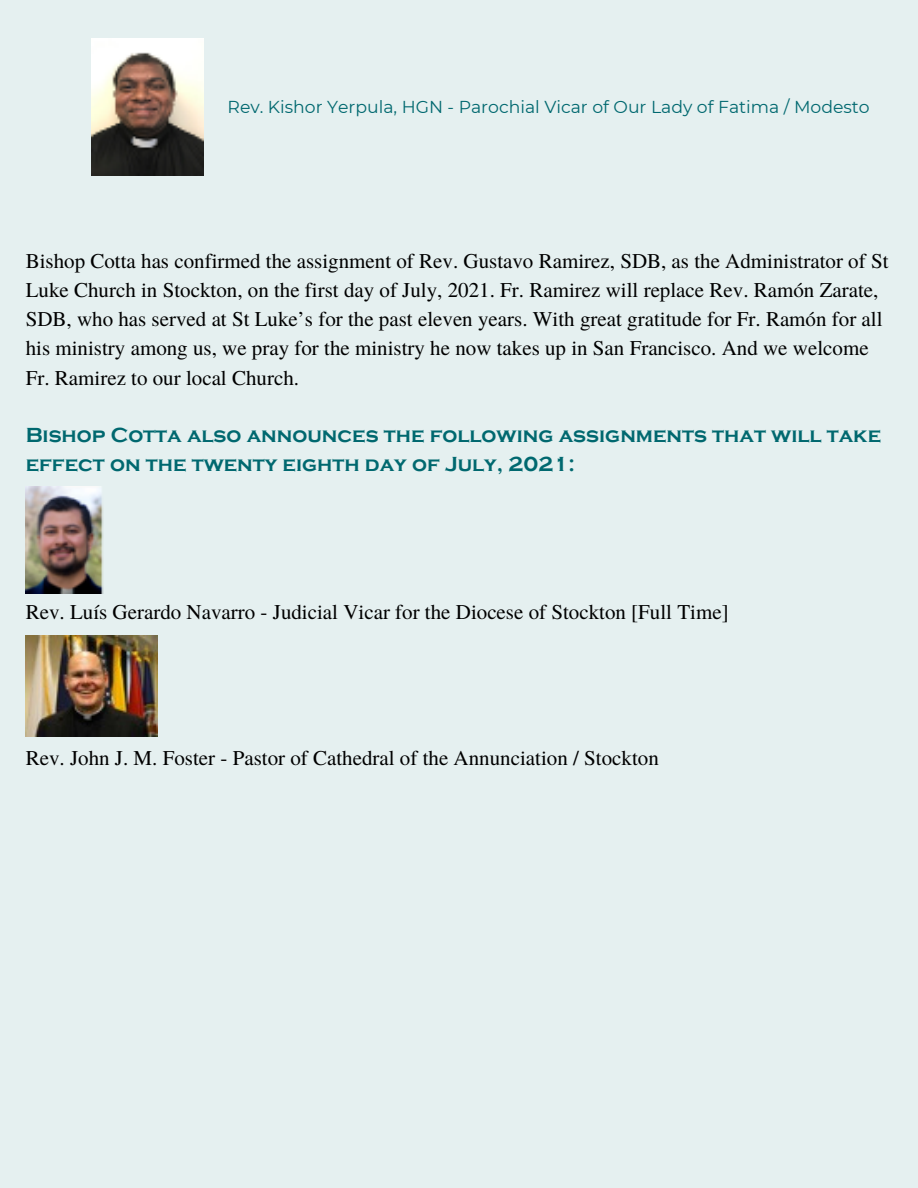
<style>
.page{position:relative;width:918px;height:1188px;background:#e5f0f0}
.page>*{position:absolute;margin:0;border:0;box-sizing:border-box;transform-origin:0 0}
.t1{font:21px/29.2px "Te X Gyre Termes";color:#000}
.t2{font:700 21px/29.2px "Copperplate Gothic";color:#00686f}
.t3{font:17.25px "Montserrat";color:#00686f}
</style>
<div class="page">
<img style="left:92px;top:38px;width:111px;height:138px">
<img style="left:26px;top:487px;width:78px;height:106px">
<img style="left:26px;top:636px;width:131px;height:101px">
<p class="t3" style="left:228px;top:96px;width:644px">Rev. Kishor Yerpula, HGN - Parochial Vicar of Our Lady of Fatima / Modesto</p>
<p class="t1" style="left:26px;top:245px;width:864px">Bishop Cotta has confirmed the assignment of Rev. Gustavo Ramirez, SDB, as the Administrator of St Luke Church in Stockton, on the first day of July, 2021. Fr. Ramirez will replace Rev. Ramón Zarate, SDB, who has served at St Luke’s for the past eleven years. With great gratitude for Fr. Ramón for all his ministry among us, we pray for the ministry he now takes up in San Francisco. And we welcome Fr. Ramirez to our local Church.</p>
<p class="t2" style="left:26px;top:420px;width:857px">Bishop Cotta also announces the following assignments that will take effect on the twenty eighth day of July, 2021:</p>
<p class="t1" style="left:26px;top:596px;width:704px">Rev. Luís Gerardo Navarro - Judicial Vicar for the Diocese of Stockton [Full Time]</p>
<p class="t1" style="left:26px;top:742px;width:635px">Rev. John J. M. Foster - Pastor of Cathedral of the Annunciation / Stockton</p>
</div>
